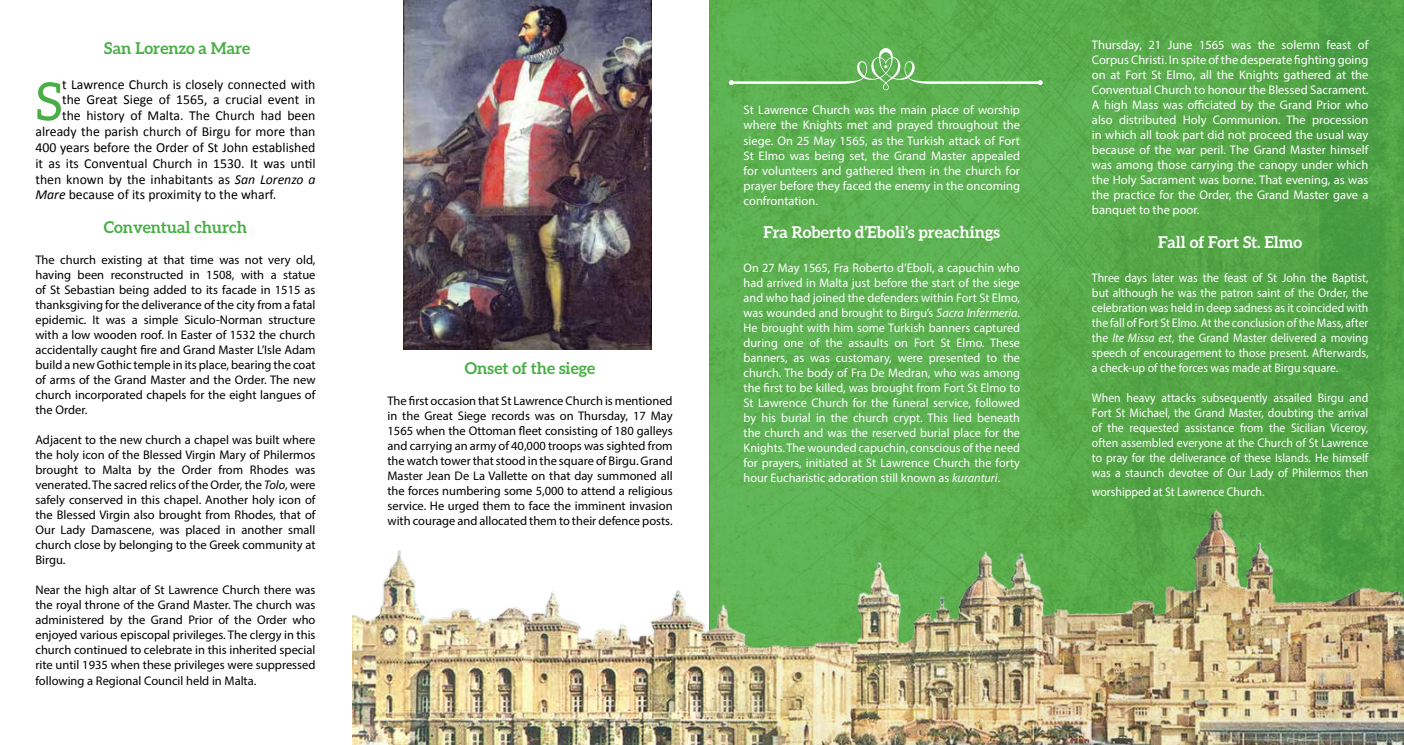
<style>
.page{position:relative;width:1404px;height:745px;background:#fff}
.page>*{position:absolute;margin:0;border:0;box-sizing:border-box;transform-origin:0 0}
.t1{font:52.62px "Aleo";color:#48ae45}
.t2{font:700 16.25px "Aleo";color:#48ae45}
.t3{font:700 16.25px "Aleo";color:#fff}
.t4{font:13.75px "Calibri";color:#000}
.t5{font:12.5px/15px "Myriad Pro";color:#000;text-align:justify}
.t6{font:12.5px/15px "Myriad Pro";color:#fff;text-align:justify}
.t7{font:12.5px/15px "Myriad Pro";color:#fff;text-align:justify;scale:.94 1}
.s1{font-style:italic}
</style>
<div class="page">
<img style="left:353px;top:390px;width:357px;height:354px">
<img style="left:710px;top:0;width:693px;height:744px">
<svg style="left:728px;top:48px;width:314px;height:42px;background:#68b55d"></svg>
<img style="left:403px;top:0;width:248px;height:349px">
<h2 class="t2" style="left:104px;top:39px;width:147px">San Lorenzo a Mare</h2>
<h1 class="t1" style="left:35px;top:72px;width:28px">S</h1>
<p class="t4" style="left:62px;top:75px;width:255px">t Lawrence Church is closely connected with</p>
<p class="t4" style="left:62px;top:91px;width:255px">the Great Siege of 1565, a crucial event in</p>
<p class="t4" style="left:62px;top:107px;width:255px">the history of Malta. The Church had been</p>
<p class="t4" style="left:35px;top:123px;width:281px">already the parish church of Birgu for more than</p>
<p class="t4" style="left:35px;top:138px;width:281px">400 years before the Order of St John established</p>
<p class="t4" style="left:35px;top:154px;width:281px">it as its Conventual Church in 1530. It was until</p>
<p class="t4" style="left:35px;top:170px;width:281px">then known by the inhabitants as <span class="s1">San Lorenzo a</span></p>
<p class="t4" style="left:35px;top:186px;width:242px"><span class="s1">Mare</span> because of its proximity to the wharf.</p>
<h2 class="t2" style="left:104px;top:218px;width:145px">Conventual church</h2>
<p class="t5" style="left:35px;top:252px;width:281px">The church existing at that time was not very old, having been reconstructed in 1508, with a statue of St Sebastian being added to its facade in 1515 as thanksgiving for the deliverance of the city from a fatal epidemic. It was a simple Siculo-Norman structure with a low wooden roof. In Easter of 1532 the church accidentally caught fire and Grand Master L’Isle Adam build a new Gothic temple in its place, bearing the coat of arms of the Grand Master and the Order. The new church incorporated chapels for the eight langues of the Order.</p>
<p class="t5" style="left:35px;top:432px;width:281px">Adjacent to the new church a chapel was built where the holy icon of the Blessed Virgin Mary of Philermos brought to Malta by the Order from Rhodes was venerated. The sacred relics of the Order, the <span class="s1">Tolo</span>, were safely conserved in this chapel. Another holy icon of the Blessed Virgin also brought from Rhodes, that of Our Lady Damascene, was placed in another small church close by belonging to the Greek community at Birgu.</p>
<p class="t5" style="left:35px;top:582px;width:281px">Near the high altar of St Lawrence Church there was the royal throne of the Grand Master. The church was administered by the Grand Prior of the Order who enjoyed various episcopal privileges. The clergy in this church continued to celebrate in this inherited special rite until 1935 when these privileges were suppressed following a Regional Council held in Malta.</p>
<h2 class="t2" style="left:465px;top:358px;width:132px">Onset of the siege</h2>
<p class="t5" style="left:387px;top:392px;width:287px">The first occasion that St Lawrence Church is mentioned in the Great Siege records was on Thursday, 17 May 1565 when the Ottoman fleet consisting of 180 galleys and carrying an army of 40,000 troops was sighted from the watch tower that stood in the square of Birgu. Grand Master Jean De La Vallette on that day summoned all the forces numbering some 5,000 to attend a religious service. He urged them to face the imminent invasion with courage and allocated them to their defence posts.</p>
<p class="t6" style="left:743px;top:102px;width:278px">St Lawrence Church was the main place of worship where the Knights met and prayed throughout the siege. On 25 May 1565, as the Turkish attack of Fort St Elmo was being set, the Grand Master appealed for volunteers and gathered them in the church for prayer before they faced the enemy in the oncoming confrontation.</p>
<h2 class="t3" style="left:763px;top:223px;width:238px">Fra Roberto d’Eboli’s preachings</h2>
<p class="t6" style="left:743px;top:260px;width:278px">On 27 May 1565, Fra Roberto d’Eboli, a capuchin who had arrived in Malta just before the start of the siege and who had joined the defenders within Fort St Elmo, was wounded and brought to Birgu’s <span class="s1">Sacra Infermeria</span>.<br>He brought with him some Turkish banners captured during one of the assaults on Fort St Elmo. These banners, as was customary, were presented to the church. The body of Fra De Medran, who was among the first to be killed, was brought from Fort St Elmo to St Lawrence Church for the funeral service, followed by his burial in the church crypt. This lied beneath the church and was the reserved burial place for the Knights. The wounded capuchin, conscious of the need for prayers, initiated at St Lawrence Church the forty hour Eucharistic adoration still known as <span class="s1">kuranturi</span>.</p>
<p class="t6" style="left:1091px;top:37px;width:278px">Thursday, 21 June 1565 was the solemn feast of Corpus Christi. In spite of the desperate fighting going on at Fort St Elmo, all the Knights gathered at the Conventual Church to honour the Blessed Sacrament.<br>A high Mass was officiated by the Grand Prior who also distributed Holy Communion. The procession in which all took part did not proceed the usual way because of the war peril. The Grand Master himself was among those carrying the canopy under which the Holy Sacrament was borne. That evening, as was the practice for the Order, the Grand Master gave a banquet to the poor.</p>
<h2 class="t3" style="left:1157px;top:232px;width:146px">Fall of Fort St. Elmo</h2>
<p class="t7" style="left:1091px;top:269px;width:295px">Three days later was the feast of St John the Baptist, but although he was the patron saint of the Order, the celebration was held in deep sadness as it coincided with the fall of Fort St Elmo. At the conclusion of the Mass, after the <span class="s1">Ite Missa est</span>, the Grand Master delivered a moving speech of encouragement to those present. Afterwards, a check-up of the forces was made at Birgu square.</p>
<p class="t7" style="left:1091px;top:389px;width:295px">When heavy attacks subsequently assailed Birgu and Fort St Michael, the Grand Master, doubting the arrival of the requested assistance from the Sicilian Viceroy, often assembled everyone at the Church of St Lawrence to pray for the deliverance of these Islands. He himself was a staunch devotee of Our Lady of Philermos then</p>
<p class="t7" style="left:1091px;top:484px;width:185px">worshipped at St Lawrence Church.</p>
</div>
